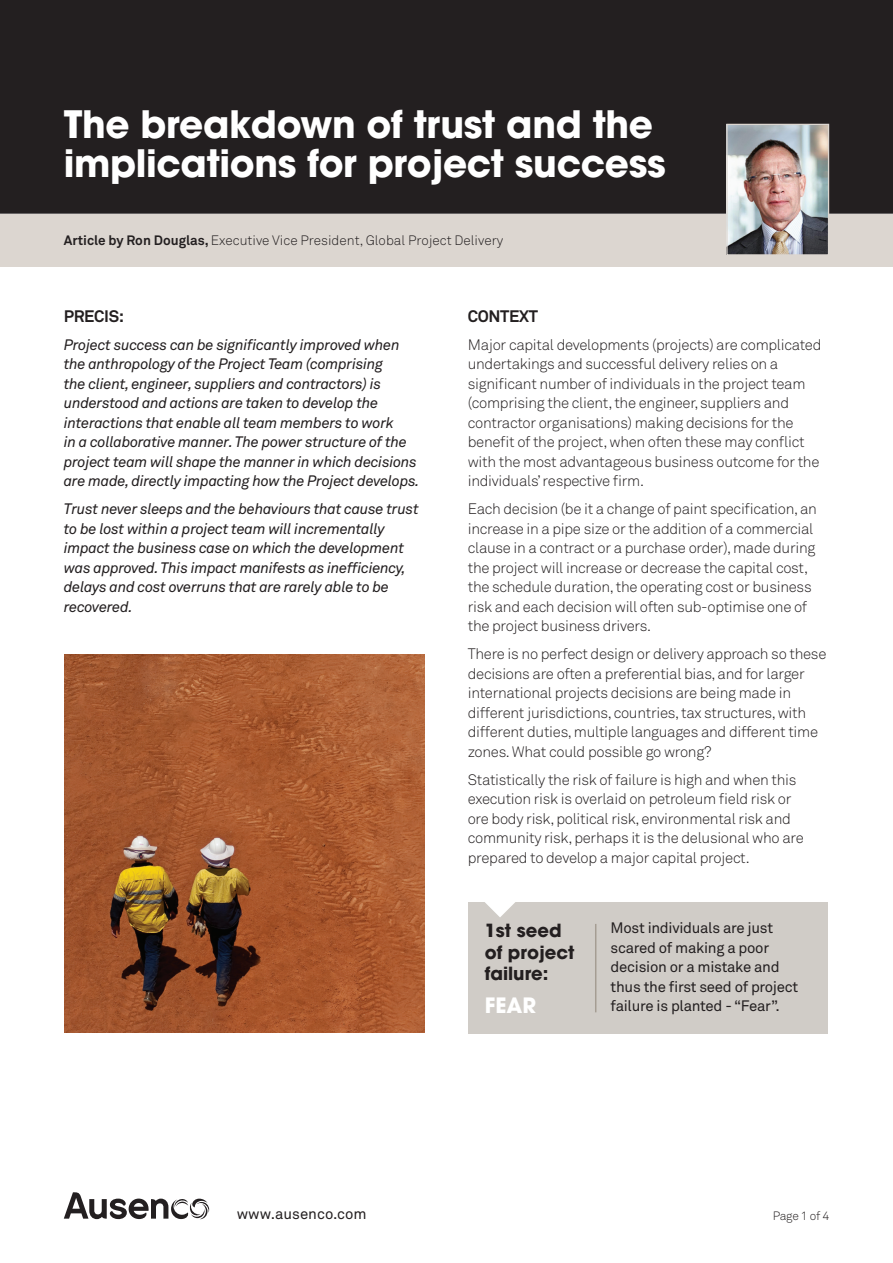
<style>
.page{position:relative;width:893px;height:1263px;background:#fff}
.page>*{position:absolute;margin:0;border:0;box-sizing:border-box;transform-origin:0 0}
.t1{font:700 37.5px/39px "Avant Garde";letter-spacing:-.01em;color:#fff}
.t2{font:700 21px "Avant Garde";color:#fff}
.t3{font:700 18px/21.6px "Avant Garde";color:#231f20}
.t4{font:700 16.5px "Akkurat";letter-spacing:-.02em;color:#231f20}
.t5{font:300 15px/19.5px "Akkurat";letter-spacing:-.02em;color:#231f20}
.t6{font:italic 15px/19.5px "Akkurat";letter-spacing:-.02em;color:#231f20}
.t7{font:15px/19.5px "Akkurat";letter-spacing:-.02em;color:#231f20}
.t8{font:15px "Akkurat";color:#231f20}
.t9{font:300 13.5px "Akkurat";color:#231f20}
.t10{font:300 12px "Akkurat";letter-spacing:-.03em;color:#231f20}
.s1{font-weight:700}
</style>
<div class="page">
<svg style="left:64px;top:1192px;width:145px;height:27px"></svg>
<div style="left:1px;top:1px;width:890px;height:211px;background:#231f20"></div>
<div style="left:0;top:0;width:893px;height:214px;border:3px solid #231f20"></div>
<div style="left:0;top:214px;width:893px;height:52px;background:#dcd6d0"></div>
<div style="left:468px;top:902px;width:360px;height:131px;background:#d0ccc7"></div>
<img style="left:728px;top:126px;width:99px;height:128px">
<div style="left:726px;top:124px;width:103px;height:132px;border:1px solid #dcd6d0"></div>
<hr style="left:595px;top:924px;width:1px;height:88px;background:#a59d93">
<svg style="left:485px;top:902px;width:30px;height:15px"></svg>
<img style="left:65px;top:655px;width:359px;height:377px">
<h1 class="t1" style="left:64px;top:104px;width:603px">The breakdown of trust and the implications for project success</h1>
<p class="t9" style="left:64px;top:232px;width:441px"><span class="s1">Article by Ron Douglas,</span> Executive Vice President, Global Project Delivery</p>
<p class="t4" style="left:64px;top:305px;width:62px">PRECIS:</p>
<p class="t6" style="left:64px;top:334px;width:357px">Project success can be significantly improved when the anthropology of the Project Team (comprising<br>the client, engineer, suppliers and contractors) is understood and actions are taken to develop the interactions that enable all team members to work<br>in a collaborative manner. The power structure of the project team will shape the manner in which decisions are made, directly impacting how the Project develops.</p>
<p class="t6" style="left:64px;top:499px;width:356px">Trust never sleeps and the behaviours that cause trust to be lost within a project team will incrementally impact the business case on which the development was approved. This impact manifests as inefficiency, delays and cost overruns that are rarely able to be recovered.</p>
<p class="t4" style="left:468px;top:305px;width:72px">CONTEXT</p>
<p class="t5" style="left:468px;top:334px;width:355px">Major capital developments (projects) are complicated undertakings and successful delivery relies on a significant number of individuals in the project team (comprising the client, the engineer, suppliers and contractor organisations) making decisions for the benefit of the project, when often these may conflict with the most advantageous business outcome for the individuals’ respective firm.</p>
<p class="t5" style="left:468px;top:499px;width:351px">Each decision (be it a change of paint specification, an increase in a pipe size or the addition of a commercial clause in a contract or a purchase order), made during the project will increase or decrease the capital cost, the schedule duration, the operating cost or business risk and each decision will often sub-optimise one of the project business drivers.</p>
<p class="t5" style="left:468px;top:644px;width:360px">There is no perfect design or delivery approach so these decisions are often a preferential bias, and for larger international projects decisions are being made in different jurisdictions, countries, tax structures, with different duties, multiple languages and different time zones. What could possible go wrong?</p>
<p class="t5" style="left:468px;top:769px;width:338px">Statistically the risk of failure is high and when this execution risk is overlaid on petroleum field risk or ore body risk, political risk, environmental risk and community risk, perhaps it is the delusional who are prepared to develop a major capital project.</p>
<p class="t3" style="left:485px;top:920px;width:91px">1st seed of project failure:</p>
<h2 class="t2" style="left:485px;top:992px;width:53px">FEAR</h2>
<p class="t7" style="left:611px;top:918px;width:189px">Most individuals are just scared of making a poor decision or a mistake and thus the first seed of project failure is planted - “Fear”.</p>
<p class="t8" style="left:237px;top:1204px;width:131px">www.ausenco.com</p>
<p class="t10" style="left:773px;top:1209px;width:58px">Page 1 of 4</p>
</div>
